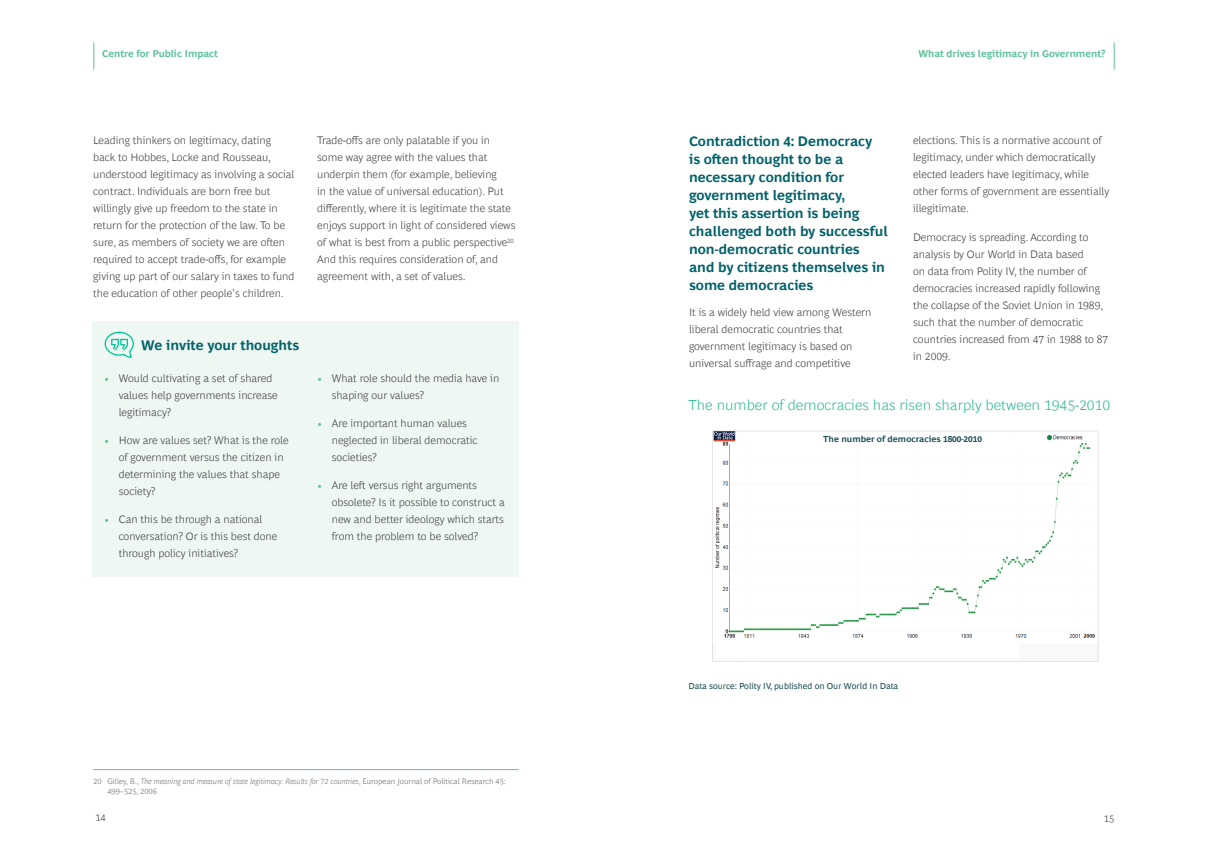
<style>
.page{position:relative;width:1208px;height:859px;background:#fff}
.page>*{position:absolute;margin:0;border:0;box-sizing:border-box;transform-origin:0 0}
.t1{font:300 14.6px "Henderson BCG Sans";color:#2eba94}
.subhead{font:700 14px/18px "Henderson BCG Sans";color:#006169}
.body{font:300 11px/17px "Henderson BCG Sans";color:#3e3e3f}
.t2{font:700 10px "Henderson BCG Sans";color:#5cc198}
.t3{font:300 10px "Henderson BCG Sans";color:#3e3e3f}
.t4{font:8.8px "Henderson BCG Sans";color:#1e4f56}
.t5{font:700 8.8px "Henderson BCG Sans";color:#1e4f56}
.FOOTNOTE{font:300 8px/10px "Henderson BCG Sans";color:#6c6d70}
.s1{font-size:10px;color:#5cc198}
.s2{font-style:italic}
</style>
<div class="page">
<svg style="left:1114px;top:43px;width:1px;height:26px"></svg>
<svg style="left:94px;top:43px;width:1px;height:26px"></svg>
<img style="left:712px;top:430px;width:387px;height:232px">
<div style="left:906px;top:435px;width:137px;height:18px;background:#fff"></div>
<div style="left:716px;top:642px;width:302px;height:16px;background:#fff"></div>
<hr style="left:93px;top:769px;width:425px;height:1px;background:#5cc198">
<div style="left:93px;top:321px;width:426px;height:256px;background:#eef7f2"></div>
<svg style="left:104px;top:331px;width:30px;height:28px"></svg>
<p class="t2" style="left:102px;top:46px;width:117px">Centre for Public Impact</p>
<p class="body" style="left:93px;top:131px;width:203px">Leading thinkers on legitimacy, dating back to Hobbes, Locke and Rousseau, understood legitimacy as involving a social contract. Individuals are born free but willingly give up freedom to the state in return for the protection of the law. To be sure, as members of society we are often required to accept trade-offs, for example giving up part of our salary in taxes to fund the education of other people’s children.</p>
<p class="subhead" style="left:141px;top:335px;width:159px">We invite your thoughts</p>
<p class="body" style="left:119px;top:368px;width:161px;text-indent:-14px"><span class="s1">•</span> Would cultivating a set of shared values help governments increase legitimacy?</p>
<p class="body" style="left:119px;top:431px;width:171px;text-indent:-14px"><span class="s1">•</span> How are values set? What is the role of government versus the citizen in determining the values that shape society?</p>
<p class="body" style="left:119px;top:510px;width:160px;text-indent:-14px"><span class="s1">•</span> Can this be through a national conversation? Or is this best done through policy initiatives?</p>
<p class="body" style="left:317px;top:131px;width:200px">Trade-offs are only palatable if you in some way agree with the values that underpin them (for example, believing<br>in the value of universal education). Put differently, where it is legitimate the state enjoys support in light of considered views of what is best from a public perspective<sup>20<br></sup>And this requires consideration of, and agreement with, a set of values.</p>
<p class="body" style="left:332px;top:368px;width:169px;text-indent:-14px"><span class="s1">•</span> What role should the media have in shaping our values?</p>
<p class="body" style="left:332px;top:414px;width:147px;text-indent:-14px"><span class="s1">•</span> Are important human values neglected in liberal democratic societies?</p>
<p class="body" style="left:332px;top:476px;width:175px;text-indent:-14px"><span class="s1">•</span> Are left versus right arguments obsolete? Is it possible to construct a new and better ideology which starts from the problem to be solved?</p>
<p class="FOOTNOTE" style="left:107px;top:775px;width:400px;text-indent:-14px">20 Gilley, B., <span class="s2">The meaning and measure of state legitimacy: Results for 72 countries</span>, European Journal of Political Research 45:<br>499–525, 2006</p>
<p class="t3" style="left:95px;top:810px;width:12px">14</p>
<p class="t2" style="left:918px;top:46px;width:188px">What drives legitimacy in Government?</p>
<p class="subhead" style="left:689px;top:131px;width:200px">Contradiction 4: Democracy<br>is often thought to be a necessary condition for government legitimacy,<br>yet this assertion is being challenged both by successful non-democratic countries and by citizens themselves in some democracies</p>
<p class="body" style="left:689px;top:303px;width:184px">It is a widely held view among Western liberal democratic countries that government legitimacy is based on universal suffrage and competitive</p>
<p class="body" style="left:913px;top:131px;width:198px">elections. This is a normative account of legitimacy, under which democratically elected leaders have legitimacy, while other forms of government are essentially illegitimate.</p>
<p class="body" style="left:913px;top:227px;width:197px">Democracy is spreading. According to analysis by Our World in Data based<br>on data from Polity IV, the number of democracies increased rapidly following the collapse of the Soviet Union in 1989, such that the number of democratic countries increased from 47 in 1988 to 87 in 2009.</p>
<p class="t1" style="left:688px;top:394px;width:423px">The number of democracies has risen sharply between 1945-2010</p>
<p class="t5" style="left:823px;top:432px;width:160px">The number of democracies 1800-2010</p>
<p class="t4" style="left:688px;top:680px;width:211px">Data source: Polity IV, published on Our World In Data</p>
<p class="t3" style="left:1103px;top:812px;width:12px">15</p>
</div>
